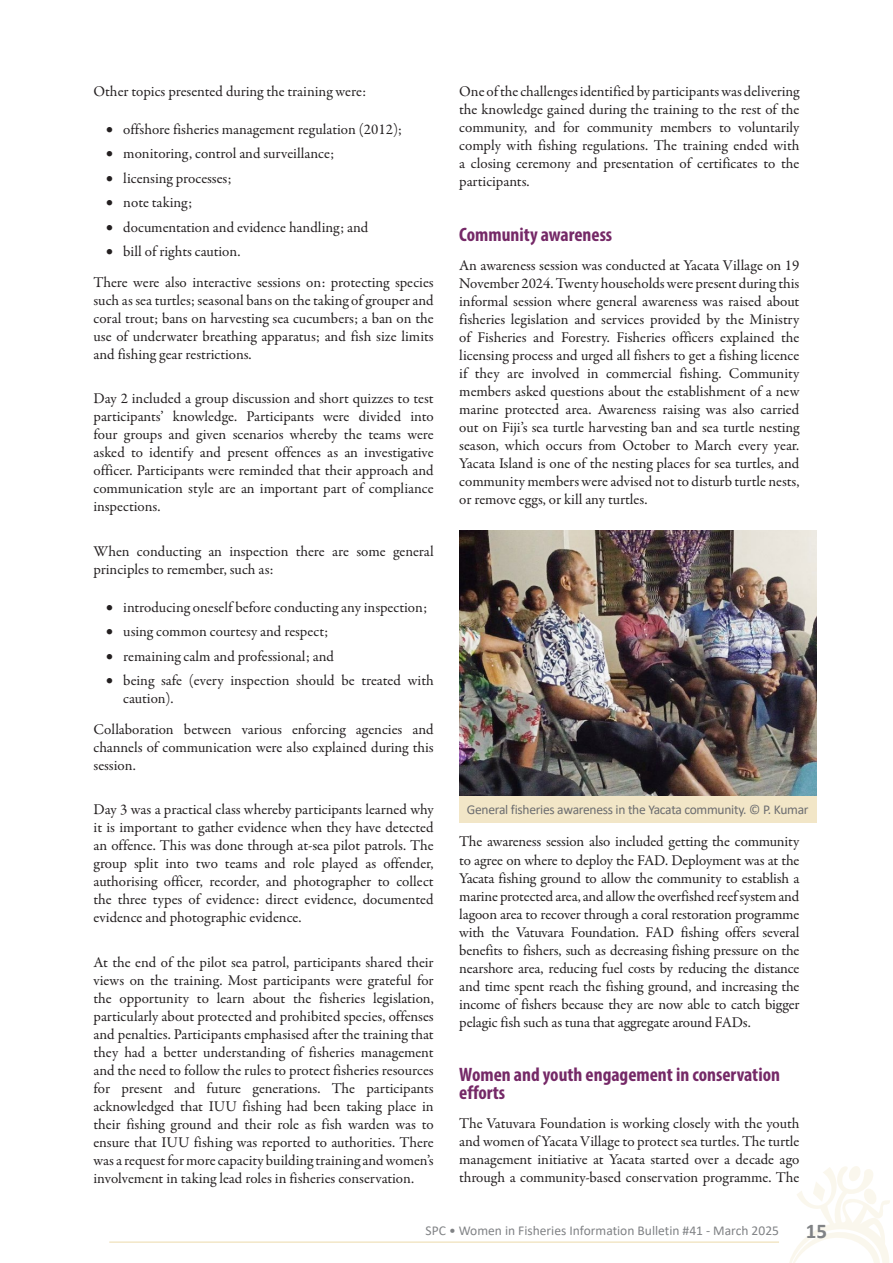
<style>
.page{position:relative;width:893px;height:1263px;background:#fff}
.page>*{position:absolute;margin:0;border:0;box-sizing:border-box;transform-origin:0 0}
.t1{font:700 21px "Calibri";color:#808285}
.t2{font:700 condensed 19.5px/18px "Myriad Pro";color:#752967}
.t3{font:15px/18px "Garamond Premr Pro";letter-spacing:-.005em;color:#231f20;text-align:justify}
.t4{font:13.5px "Calibri";letter-spacing:-.02em;color:#6c6d70}
.t5{font:13.5px "Calibri";color:#808285}
</style>
<div class="page">
<svg style="left:789px;top:1166px;width:101px;height:97px"></svg>
<hr style="left:109px;top:1241px;width:670px;height:2px;background:#f2e6c7">
<div style="left:459px;top:795px;width:357px;height:28px;background:#f2e6c7"></div>
<img style="left:459px;top:531px;width:357px;height:264px">
<p class="t3" style="left:94px;top:83px;width:274px">Other topics presented during the training were:</p>
<p class="t3" style="left:106px;top:121px;width:297px">• offshore fisheries management regulation (2012);</p>
<p class="t3" style="left:106px;top:145px;width:229px">• monitoring, control and surveillance;</p>
<p class="t3" style="left:106px;top:169px;width:127px">• licensing processes;</p>
<p class="t3" style="left:106px;top:194px;width:88px">• note taking;</p>
<p class="t3" style="left:106px;top:218px;width:264px">• documentation and evidence handling; and</p>
<p class="t3" style="left:94px;top:236px;width:342px;line-height:30.8px;text-indent:13px">• bill of rights caution.<br>There were also interactive sessions on: protecting species</p>
<p class="t3" style="left:94px;top:291px;width:342px">such as sea turtles; seasonal bans on the taking of grouper and coral trout; bans on harvesting sea cucumbers; a ban on the use of underwater breathing apparatus; and fish size limits and fishing gear restrictions.</p>
<p class="t3" style="left:94px;top:390px;width:342px">Day 2 included a group discussion and short quizzes to test participants’ knowledge. Participants were divided into four groups and given scenarios whereby the teams were asked to identify and present offences as an investigative officer. Participants were reminded that their approach and communication style are an important part of compliance inspections.</p>
<p class="t3" style="left:94px;top:542px;width:342px">When conducting an inspection there are some general principles to remember, such as:</p>
<p class="t3" style="left:106px;top:598px;width:322px">• introducing oneself before conducting any inspection;</p>
<p class="t3" style="left:106px;top:623px;width:223px">• using common courtesy and respect;</p>
<p class="t3" style="left:106px;top:647px;width:229px">• remaining calm and professional; and</p>
<p class="t3" style="left:123px;top:672px;width:312px;text-indent:-17px">• being safe (every inspection should be treated with caution).</p>
<p class="t3" style="left:94px;top:720px;width:342px">Collaboration between various enforcing agencies and channels of communication were also explained during this session.</p>
<p class="t3" style="left:94px;top:801px;width:342px">Day 3 was a practical class whereby participants learned why it is important to gather evidence when they have detected an offence. This was done through at-sea pilot patrols. The group split into two teams and role played as offender, authorising officer, recorder, and photographer to collect the three types of evidence: direct evidence, documented evidence and photographic evidence.</p>
<p class="t3" style="left:94px;top:953px;width:342px">At the end of the pilot sea patrol, participants shared their views on the training. Most participants were grateful for the opportunity to learn about the fisheries legislation, particularly about protected and prohibited species, offenses and penalties. Participants emphasised after the training that they had a better understanding of fisheries management and the need to follow the rules to protect fisheries resources for present and future generations. The participants acknowledged that IUU fishing had been taking place in their fishing ground and their role as fish warden was to ensure that IUU fishing was reported to authorities. There was a request for more capacity building training and women’s involvement in taking lead roles in fisheries conservation.</p>
<p class="t3" style="left:459px;top:83px;width:342px">One of the challenges identified by participants was delivering the knowledge gained during the training to the rest of the community, and for community members to voluntarily comply with fishing regulations. The training ended with a closing ceremony and presentation of certificates to the participants.</p>
<h2 class="t2" style="left:459px;top:225px;width:155px">Community awareness</h2>
<p class="t3" style="left:459px;top:256px;width:342px">An awareness session was conducted at Yacata Village on 19<br>November 2024. Twenty households were present during this informal session where general awareness was raised about fisheries legislation and services provided by the Ministry of Fisheries and Forestry. Fisheries officers explained the licensing process and urged all fishers to get a fishing licence if they are involved in commercial fishing. Community members asked questions about the establishment of a new marine protected area. Awareness raising was also carried out on Fiji’s sea turtle harvesting ban and sea turtle nesting season, which occurs from October to March every year.<br>Yacata Island is one of the nesting places for sea turtles, and community members were advised not to disturb turtle nests, or remove eggs, or kill any turtles.</p>
<p class="t4" style="left:467px;top:800px;width:343px">General fisheries awareness in the Yacata community. © P. Kumar</p>
<p class="t3" style="left:459px;top:833px;width:342px">The awareness session also included getting the community to agree on where to deploy the FAD. Deployment was at the Yacata fishing ground to allow the community to establish a marine protected area, and allow the overfished reef system and lagoon area to recover through a coral restoration programme with the Vatuvara Foundation. FAD fishing offers several benefits to fishers, such as decreasing fishing pressure on the nearshore area, reducing fuel costs by reducing the distance and time spent reach the fishing ground, and increasing the income of fishers because they are now able to catch bigger pelagic fish such as tuna that aggregate around FADs.</p>
<h2 class="t2" style="left:459px;top:1065px;width:322px">Women and youth engagement in conservation efforts</h2>
<p class="t3" style="left:459px;top:1115px;width:342px">The Vatuvara Foundation is working closely with the youth and women of Yacata Village to protect sea turtles. The turtle management initiative at Yacata started over a decade ago through a community-based conservation programme. The</p>
<p class="t5" style="left:426px;top:1221px;width:355px">SPC • Women in Fisheries Information Bulletin #41 - March 2025</p>
<h1 class="t1" style="left:806px;top:1216px;width:23px">15</h1>
</div>
